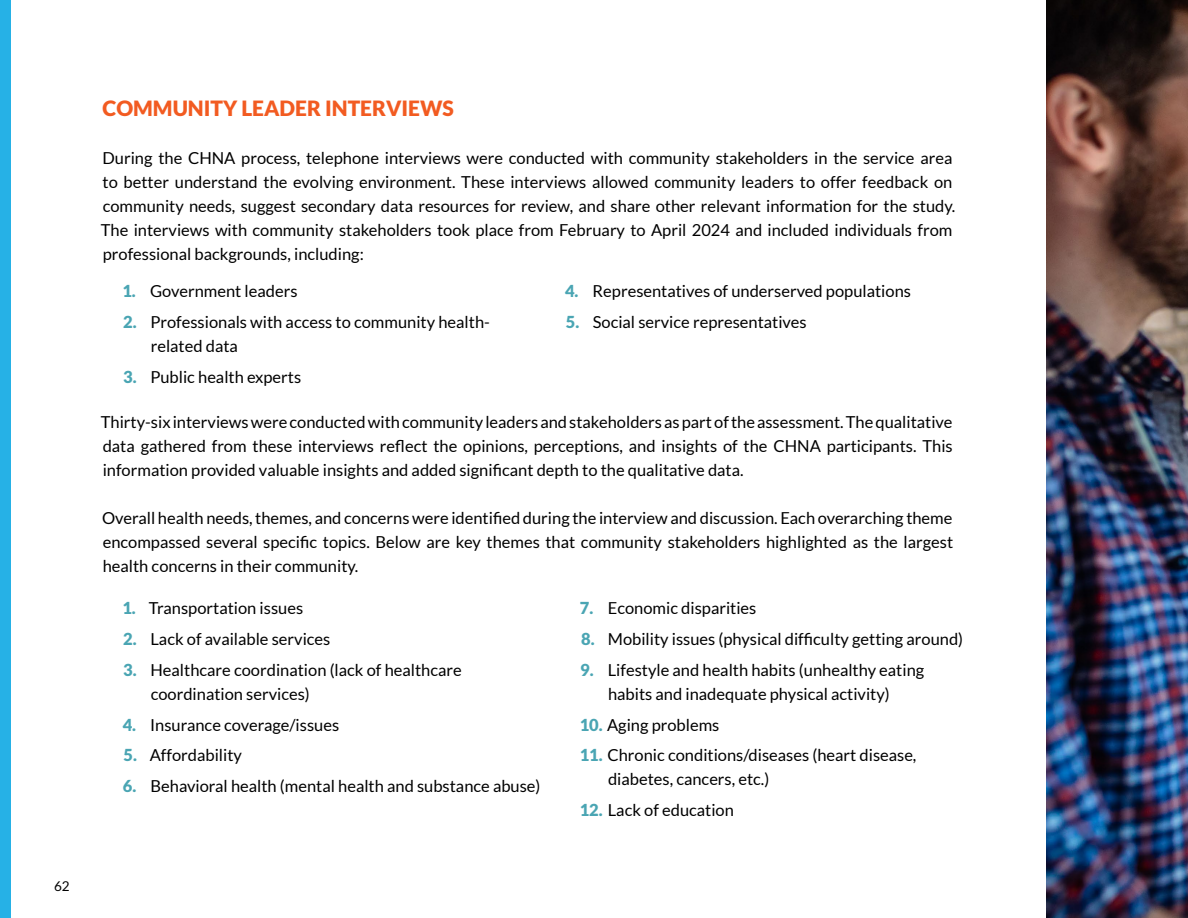
<style>
.page{position:relative;width:1188px;height:918px;background:#fff}
.page>*{position:absolute;margin:0;border:0;box-sizing:border-box;transform-origin:0 0}
.t1{font:900 21px "Lato";color:#f25b21}
.t2{font:16.5px/24px "Lato";color:#000}
.t3{font:13.5px "Lato";color:#000}
.s1{font-weight:900;color:#4aa5b3}
</style>
<div class="page">
<img style="left:1046px;top:0;width:142px;height:918px">
<div style="left:0;top:0;width:11px;height:918px;background:#26b1e6"></div>
<p class="t3" style="left:54px;top:879px;width:17px">62</p>
<p class="t1" style="left:103px;top:96px;width:353px">COMMUNITY LEADER INTERVIEWS</p>
<p class="t2" style="left:101px;top:146px;width:856px">During the CHNA process, telephone interviews were conducted with community stakeholders in the service area to better understand the evolving environment. These interviews allowed community leaders to offer feedback on community needs, suggest secondary data resources for review, and share other relevant information for the study.<br>The interviews with community stakeholders took place from February to April 2024 and included individuals from professional backgrounds, including:</p>
<p class="t2" style="left:122px;top:279px;width:177px"><span class="s1">1.</span> Government leaders</p>
<p class="t2" style="left:151px;top:310px;width:341px;text-indent:-28px"><span class="s1">2.</span> Professionals with access to community health&shy;related data</p>
<p class="t2" style="left:123px;top:364px;width:179px"><span class="s1">3.</span> Public health experts</p>
<p class="t2" style="left:565px;top:279px;width:347px"><span class="s1">4.</span> Representatives of underserved populations</p>
<p class="t2" style="left:566px;top:310px;width:242px"><span class="s1">5.</span> Social service representatives</p>
<p class="t2" style="left:101px;top:410px;width:853px;text-align:justify">Thirty-six interviews were conducted with community leaders and stakeholders as part of the assessment. The qualitative data gathered from these interviews reflect the opinions, perceptions, and insights of the CHNA participants. This information provided valuable insights and added significant depth to the qualitative data.</p>
<p class="t2" style="left:102px;top:506px;width:853px;text-align:justify">Overall health needs, themes, and concerns were identified during the interview and discussion. Each overarching theme encompassed several specific topics. Below are key themes that community stakeholders highlighted as the largest health concerns in their community.</p>
<p class="t2" style="left:122px;top:596px;width:182px"><span class="s1">1.</span> Transportation issues</p>
<p class="t2" style="left:123px;top:627px;width:209px"><span class="s1">2.</span> Lack of available services</p>
<p class="t2" style="left:151px;top:658px;width:313px;text-indent:-27px"><span class="s1">3.</span> Healthcare coordination (lack of healthcare coordination services)</p>
<p class="t2" style="left:123px;top:712px;width:218px"><span class="s1">4.</span> Insurance coverage/issues</p>
<p class="t2" style="left:124px;top:743px;width:120px"><span class="s1">5.</span> Affordability</p>
<p class="t2" style="left:123px;top:774px;width:419px"><span class="s1">6.</span> Behavioral health (mental health and substance abuse)</p>
<p class="t2" style="left:580px;top:596px;width:178px"><span class="s1">7.</span> Economic disparities</p>
<p class="t2" style="left:581px;top:627px;width:384px"><span class="s1">8.</span> Mobility issues (physical difficulty getting around)</p>
<p class="t2" style="left:580px;top:658px;width:346px;text-align:center"><span class="s1">9.</span> Lifestyle and health habits (unhealthy eating habits and inadequate physical activity)</p>
<p class="t2" style="left:580px;top:712px;width:141px"><span class="s1">10.</span> Aging problems</p>
<p class="t2" style="left:608px;top:743px;width:310px;text-indent:-28px"><span class="s1">11.</span> Chronic conditions/diseases (heart disease, diabetes, cancers, etc.)</p>
<p class="t2" style="left:580px;top:798px;width:156px"><span class="s1">12.</span> Lack of education</p>
</div>
